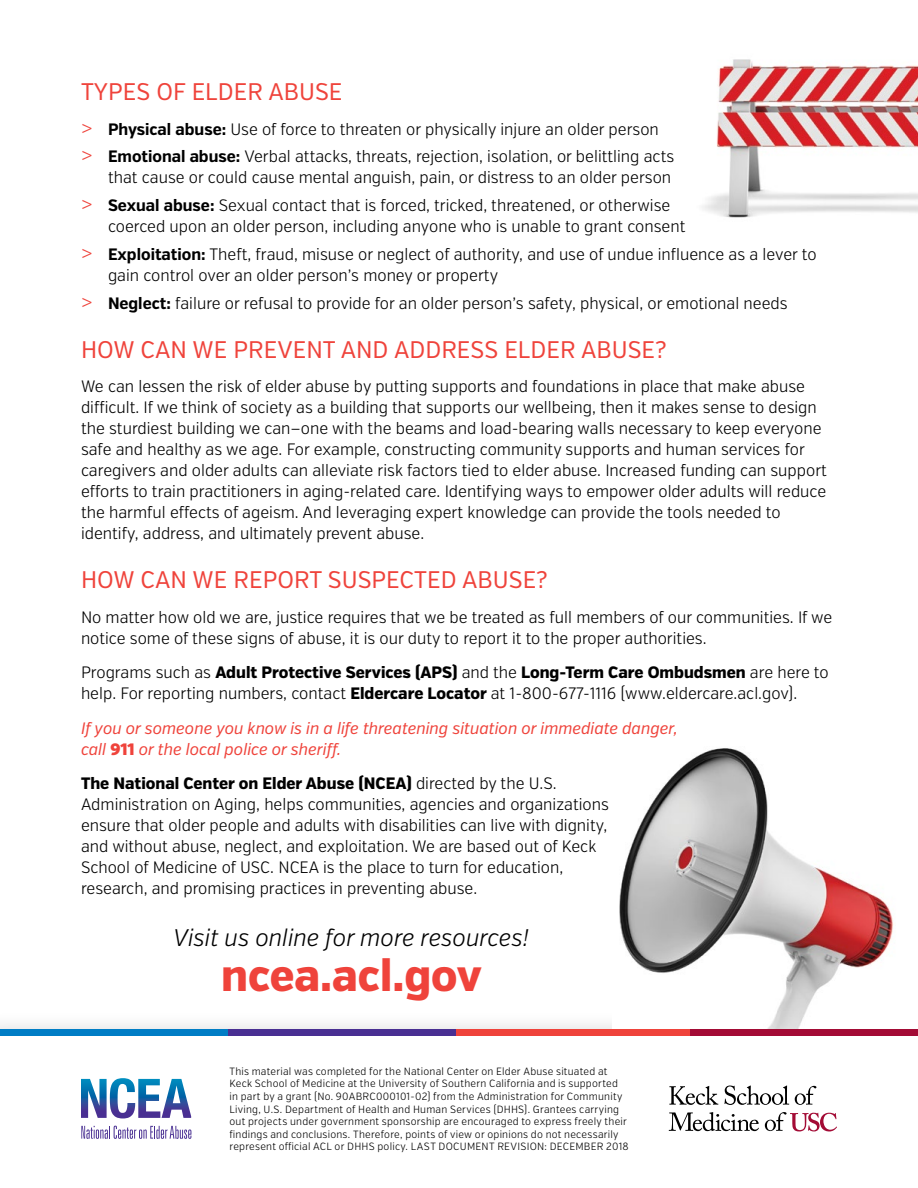
<style>
.page{position:relative;width:918px;height:1188px;background:#fff}
.page>*{position:absolute;margin:0;border:0;box-sizing:border-box;transform-origin:0 0}
.Body{font:800 45px "Verb Cond";color:#ef433b}
.t1{font:24px "Verb Cond";color:#ef433b}
.Body-2{font:italic 300 24px "Verb Cond";color:#000}
.Body-3{font:300 16.5px/21px "Verb Cond";color:#000}
.Body-4{font:italic 16.5px/21px "Verb Cond";color:#ef433b}
.footnote{font:300 10.5px/12.6px "Verb Cond";letter-spacing:.02em;color:#000}
.s1{font-size:19.5px;color:#ef433b}
.s2{font-weight:700}
.s3{font-weight:800}
.s4{font-weight:900;font-style:normal}
</style>
<div class="page">
<img style="left:702px;top:59px;width:216px;height:159px">
<div style="left:0;top:1010px;width:918px;height:178px;background:#fafafa"></div>
<div style="left:0;top:1033px;width:918px;height:155px;background:#fff"></div>
<img style="left:619px;top:748px;width:275px;height:281px">
<svg style="left:81px;top:1126px;width:110px;height:13px"></svg>
<svg style="left:81px;top:1078px;width:110px;height:40px"></svg>
<div style="left:685px;top:1029px;width:233px;height:7px;background:#a30b35"></div>
<div style="left:0;top:1029px;width:233px;height:7px;background:#007dc5"></div>
<div style="left:228px;top:1029px;width:234px;height:7px;background:#492f92"></div>
<div style="left:456px;top:1029px;width:234px;height:7px;background:#ef433b"></div>
<svg style="left:724px;top:1086px;width:65px;height:19px"></svg>
<svg style="left:669px;top:1086px;width:49px;height:19px"></svg>
<svg style="left:765px;top:1112px;width:72px;height:19px"></svg>
<svg style="left:795px;top:1086px;width:21px;height:19px"></svg>
<svg style="left:669px;top:1112px;width:90px;height:19px"></svg>
<h3 class="t1" style="left:81px;top:78px;width:263px">TYPES OF ELDER ABUSE</h3>
<p class="Body-3" style="left:81px;top:119px;width:579px"><span class="s1">&gt;</span> <span class="s2">Physical abuse:</span> Use of force to threaten or physically injure an older person</p>
<p class="Body-3" style="left:81px;top:146px;width:595px;text-align:right"><span class="s1">&gt;</span> <span class="s2">Emotional abuse:</span> Verbal attacks, threats, rejection, isolation, or belittling acts that cause or could cause mental anguish, pain, or distress to an older person</p>
<p class="Body-3" style="left:108px;top:195px;width:579px;text-indent:-27px"><span class="s1">&gt;</span> <span class="s2">Sexual abuse:</span> Sexual contact that is forced, tricked, threatened, or otherwise coerced upon an older person, including anyone who is unable to grant consent</p>
<p class="Body-3" style="left:108px;top:244px;width:710px;text-indent:-27px"><span class="s1">&gt;</span> <span class="s2">Exploitation:</span> Theft, fraud, misuse or neglect of authority, and use of undue influence as a lever to gain control over an older person’s money or property</p>
<p class="Body-3" style="left:81px;top:293px;width:708px"><span class="s1">&gt;</span> <span class="s2">Neglect:</span> failure or refusal to provide for an older person’s safety, physical, or emotional needs</p>
<h3 class="t1" style="left:81px;top:335px;width:587px">HOW CAN WE PREVENT AND ADDRESS ELDER ABUSE?</h3>
<p class="Body-3" style="left:81px;top:376px;width:748px">We can lessen the risk of elder abuse by putting supports and foundations in place that make abuse difficult. If we think of society as a building that supports our wellbeing, then it makes sense to design the sturdiest building we can—one with the beams and load-bearing walls necessary to keep everyone safe and healthy as we age. For example, constructing community supports and human services for caregivers and older adults can alleviate risk factors tied to elder abuse. Increased funding can support efforts to train practitioners in aging-related care. Identifying ways to empower older adults will reduce the harmful effects of ageism. And leveraging expert knowledge can provide the tools needed to identify, address, and ultimately prevent abuse.</p>
<h3 class="t1" style="left:81px;top:566px;width:468px">HOW CAN WE REPORT SUSPECTED ABUSE?</h3>
<p class="Body-3" style="left:81px;top:607px;width:753px">No matter how old we are, justice requires that we be treated as full members of our communities. If we notice some of these signs of abuse, it is our duty to report it to the proper authorities.</p>
<p class="Body-3" style="left:81px;top:662px;width:749px">Programs such as <span class="s3">Adult Protective Services (APS)</span> and the <span class="s3">Long-Term Care Ombudsmen</span> are here to help. For reporting numbers, contact <span class="s3">Eldercare Locator</span> at 1-800-677-1116 (www.eldercare.acl.gov).</p>
<p class="Body-4" style="left:81px;top:718px;width:598px">If you or someone you know is in a life threatening situation or immediate danger, call <span class="s4">911</span> or the local police or sheriff.</p>
<p class="Body-3" style="left:81px;top:773px;width:529px"><span class="s3">The National Center on Elder Abuse (NCEA)</span> directed by the U.S.<br>Administration on Aging, helps communities, agencies and organizations ensure that older people and adults with disabilities can live with dignity, and without abuse, neglect, and exploitation. We are based out of Keck School of Medicine of USC. NCEA is the place to turn for education, research, and promising practices in preventing abuse.</p>
<p class="Body-2" style="left:173px;top:923px;width:357px">Visit us online for more resources!</p>
<p class="Body" style="left:221px;top:948px;width:262px">ncea.acl.gov</p>
<p class="footnote" style="left:230px;top:1065px;width:401px">This material was completed for the National Center on Elder Abuse situated at Keck School of Medicine at the University of Southern California and is supported in part by a grant (No. 90ABRC000101-02) from the Administration for Community Living, U.S. Department of Health and Human Services (DHHS). Grantees carrying out projects under government sponsorship are encouraged to express freely their findings and conclusions. Therefore, points of view or opinions do not necessarily represent official ACL or DHHS policy. LAST DOCUMENT REVISION: DECEMBER 2018</p>
</div>
